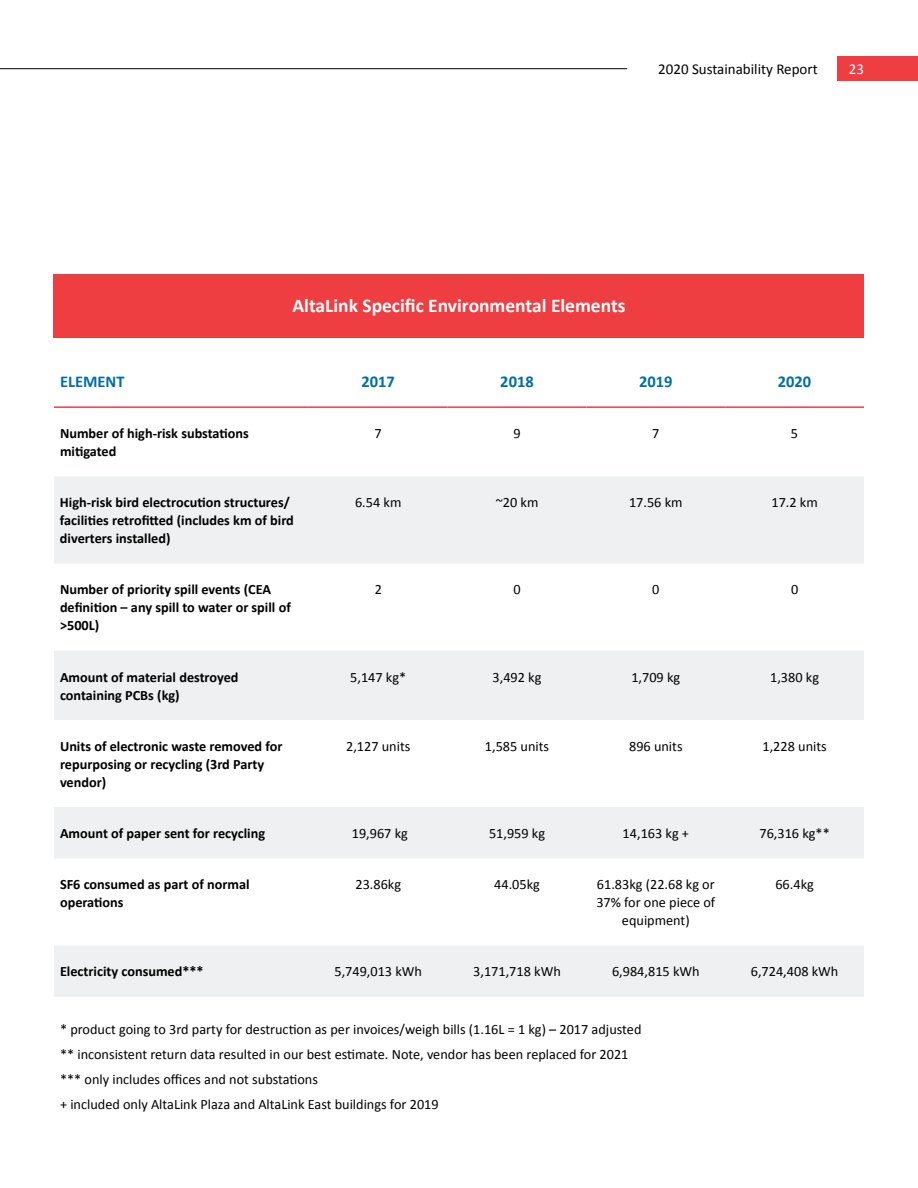
<style>
.page{position:relative;width:918px;height:1188px;background:#fff}
.page>*{position:absolute;margin:0;border:0;box-sizing:border-box;transform-origin:0 0}
.t1{font:700 19.5px "Calibri";color:#fff}
.t2{font:700 16.5px "Calibri";color:#006ea7}
.t3{font:15px "Calibri";color:#000}
.t4{font:15px "Calibri";color:#fff}
.t5{font:14.25px/24.8px "Calibri";color:#000;text-align:center}
.t6{font:700 14.25px/18px "Calibri";color:#000}
</style>
<div class="page">
<div style="left:54px;top:275px;width:810px;height:63px;background:#ef3e42"></div>
<svg style="left:54px;top:476px;width:810px;height:521px"></svg>
<hr style="left:54px;top:406px;width:255px;height:2px;background:#ef3e42">
<hr style="left:309px;top:406px;width:139px;height:2px;background:#ef3e42">
<hr style="left:448px;top:406px;width:138px;height:2px;background:#ef3e42">
<hr style="left:586px;top:406px;width:139px;height:2px;background:#ef3e42">
<hr style="left:725px;top:406px;width:139px;height:2px;background:#ef3e42">
<div style="left:837px;top:57px;width:81px;height:24px;background:#ef3e42"></div>
<hr style="left:0;top:68px;width:627px;height:1px;background:#000">
<p class="t3" style="left:658px;top:59px;width:161px">2020 Sustainability Report</p>
<p class="t4" style="left:849px;top:59px;width:17px">23</p>
<h1 class="t1" style="left:292px;top:293px;width:335px">AltaLink Specific Environmental Elements</h1>
<p class="t2" style="left:60px;top:371px;width:66px">ELEMENT</p>
<p class="t2" style="left:362px;top:371px;width:35px">2017</p>
<p class="t2" style="left:500px;top:371px;width:35px">2018</p>
<p class="t2" style="left:639px;top:371px;width:35px">2019</p>
<p class="t2" style="left:778px;top:371px;width:35px">2020</p>
<p class="t6" style="left:60px;top:424px;width:190px">Number of high-risk substations mitigated</p>
<p class="t5" style="left:375px;top:421px;width:9px">7</p>
<p class="t5" style="left:513px;top:421px;width:9px">9</p>
<p class="t5" style="left:652px;top:421px;width:9px">7</p>
<p class="t5" style="left:791px;top:421px;width:9px">5</p>
<p class="t6" style="left:60px;top:494px;width:235px">High-risk bird electrocution structures/ facilities retrofitted (includes km of bird diverters installed)</p>
<p class="t5" style="left:355px;top:490px;width:48px">6.54 km</p>
<p class="t5" style="left:496px;top:490px;width:44px">~20 km</p>
<p class="t5" style="left:629px;top:490px;width:55px">17.56 km</p>
<p class="t5" style="left:771px;top:490px;width:48px">17.2 km</p>
<p class="t6" style="left:60px;top:581px;width:232px">Number of priority spill events (CEA definition – any spill to water or spill of &gt;500L)</p>
<p class="t5" style="left:375px;top:577px;width:9px">2</p>
<p class="t5" style="left:513px;top:577px;width:9px">0</p>
<p class="t5" style="left:652px;top:577px;width:9px">0</p>
<p class="t5" style="left:791px;top:577px;width:9px">0</p>
<p class="t6" style="left:60px;top:668px;width:180px">Amount of material destroyed containing PCBs (kg)</p>
<p class="t5" style="left:350px;top:665px;width:57px">5,147 kg*</p>
<p class="t5" style="left:493px;top:665px;width:50px">3,492 kg</p>
<p class="t5" style="left:631px;top:665px;width:50px">1,709 kg</p>
<p class="t5" style="left:770px;top:665px;width:50px">1,380 kg</p>
<p class="t6" style="left:60px;top:737px;width:224px">Units of electronic waste removed for repurposing or recycling (3rd Party vendor)</p>
<p class="t5" style="left:346px;top:734px;width:66px">2,127 units</p>
<p class="t5" style="left:485px;top:734px;width:66px">1,585 units</p>
<p class="t5" style="left:629px;top:734px;width:55px">896 units</p>
<p class="t5" style="left:763px;top:734px;width:66px">1,228 units</p>
<p class="t6" style="left:60px;top:824px;width:207px">Amount of paper sent for recycling</p>
<p class="t5" style="left:352px;top:821px;width:58px">19,967 kg</p>
<p class="t5" style="left:489px;top:821px;width:58px">51,959 kg</p>
<p class="t5" style="left:623px;top:821px;width:68px">14,163 kg +</p>
<p class="t5" style="left:760px;top:821px;width:72px">76,316 kg**</p>
<p class="t6" style="left:60px;top:875px;width:191px">SF6 consumed as part of normal operations</p>
<p class="t5" style="left:355px;top:872px;width:47px">23.86kg</p>
<p class="t5" style="left:494px;top:872px;width:47px">44.05kg</p>
<p class="t5" style="left:596px;top:876px;width:120px;line-height:18px">61.83kg (22.68 kg or<br>37% for one piece of equipment)</p>
<p class="t5" style="left:775px;top:872px;width:40px">66.4kg</p>
<p class="t6" style="left:60px;top:963px;width:145px">Electricity consumed***</p>
<p class="t5" style="left:335px;top:959px;width:89px">5,749,013 kWh</p>
<p class="t5" style="left:473px;top:959px;width:89px">3,171,718 kWh</p>
<p class="t5" style="left:612px;top:959px;width:89px">6,984,815 kWh</p>
<p class="t5" style="left:751px;top:959px;width:89px">6,724,408 kWh</p>
<p class="t5" style="left:60px;top:1017px;width:583px;text-align:left">* product going to 3rd party for destruction as per invoices/weigh bills (1.16L = 1 kg) – 2017 adjusted ** inconsistent return data resulted in our best estimate. Note, vendor has been replaced for 2021 *** only includes offices and not substations<br>+ included only AltaLink Plaza and AltaLink East buildings for 2019</p>
</div>
